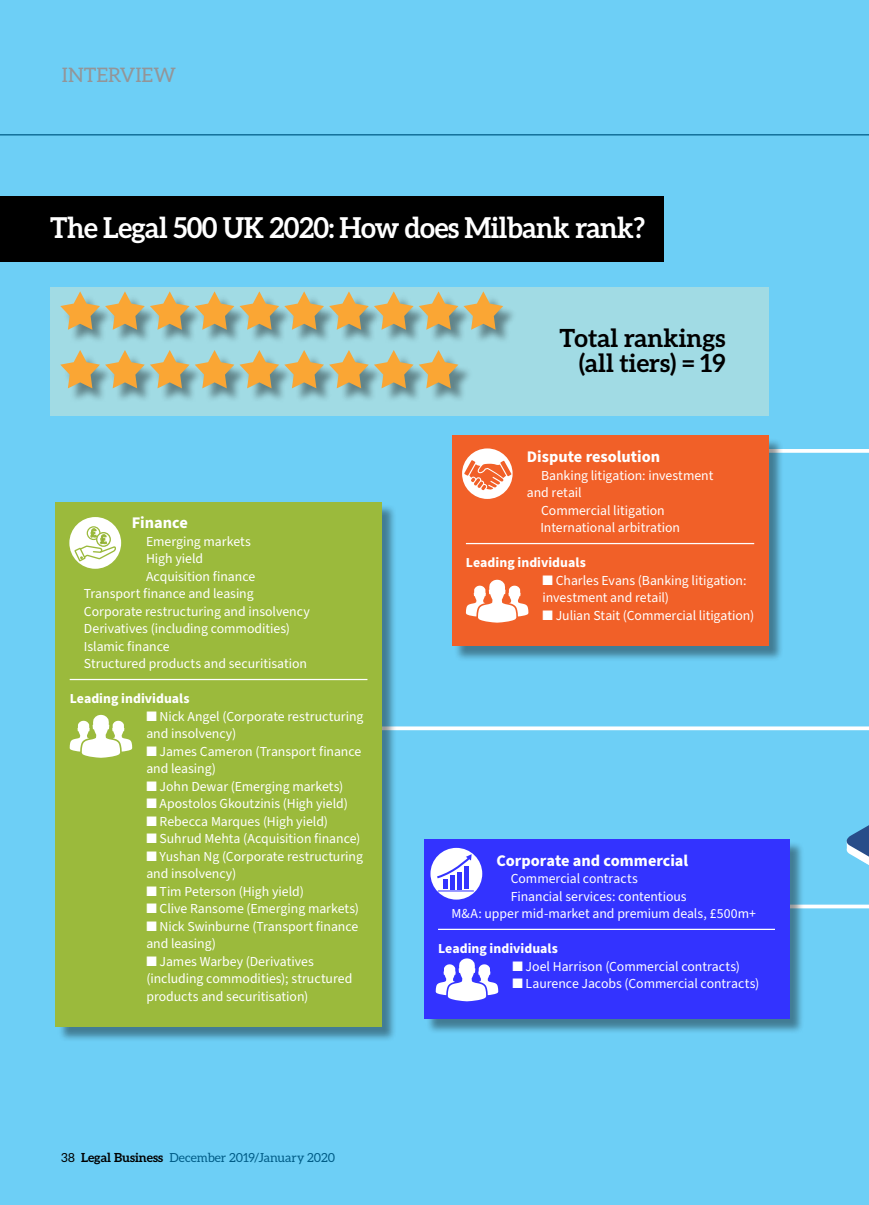
<style>
.page{position:relative;width:869px;height:1205px;background:#fff}
.page>*{position:absolute;margin:0;border:0;box-sizing:border-box;transform-origin:0 0}
.t1{font:700 28.75px "Aleo";letter-spacing:-.02em;color:#fff;scale:.96 1}
.t2{font:700 25px/25px "Aleo";color:#000;text-align:right}
.t3{font:20px "Aleo";color:#939598}
.t4{font:700 16.25px "Source Sans Pro";color:#fff}
.t5{font:13.75px/17.5px "Source Sans Pro";letter-spacing:-.005em;color:#fff}
.t6{font:700 13.75px "Source Sans Pro";color:#fff}
.t7{font:12.5px "Aleo";color:#005c87}
.s1{color:#000}
.s2{font-weight:700;color:#000}
</style>
<div class="page">
<div style="left:0;top:0;width:868px;height:1205px;background:#6dcff6"></div>
<svg style="left:397px;top:726px;width:471px;height:4px"></svg>
<svg style="left:804px;top:904px;width:64px;height:4px"></svg>
<svg style="left:860px;top:558px;width:8px;height:158px"></svg>
<svg style="left:846px;top:755px;width:22px;height:148px;background:#6cc2e9"></svg>
<hr style="left:0;top:134px;width:868px;height:1px;background:#005c87">
<div style="left:50px;top:287px;width:718px;height:128px;background:#a1dbe4"></div>
<div style="left:0;top:196px;width:663px;height:65px;background:#000"></div>
<div style="left:63px;top:295px;width:454px;height:49px;background:#000;opacity:.4"></div>
<svg style="left:60px;top:291px;width:129px;height:39px"></svg>
<svg style="left:195px;top:291px;width:173px;height:39px"></svg>
<svg style="left:374px;top:291px;width:129px;height:39px"></svg>
<div style="left:63px;top:353px;width:410px;height:50px;background:#000;opacity:.4"></div>
<svg style="left:60px;top:350px;width:129px;height:38px"></svg>
<svg style="left:195px;top:350px;width:173px;height:38px"></svg>
<svg style="left:374px;top:350px;width:84px;height:38px"></svg>
<div style="left:425px;top:841px;width:379px;height:193px;background:#000;opacity:.4"></div>
<div style="left:423px;top:839px;width:365px;height:180px;background:#33f"></div>
<hr style="left:438px;top:929px;width:336px;height:1px;background:#fff">
<div style="left:430px;top:848px;width:52px;height:51px;background:#fff;border-radius:50%"></div>
<hr style="left:450px;top:875px;width:4px;height:14px;background:#33f">
<div style="left:442px;top:880px;width:5px;height:9px;background:#33f"></div>
<hr style="left:457px;top:872px;width:4px;height:17px;background:#33f">
<div style="left:464px;top:866px;width:5px;height:23px;background:#33f"></div>
<svg style="left:437px;top:854px;width:34px;height:24px"></svg>
<hr style="left:437px;top:890px;width:36px;height:1px;background:#33f">
<svg style="left:435px;top:958px;width:63px;height:43px"></svg>
<div style="left:57px;top:504px;width:340px;height:538px;background:#000;opacity:.4"></div>
<div style="left:55px;top:502px;width:326px;height:524px;background:#9bba3c"></div>
<hr style="left:70px;top:679px;width:297px;height:1px;background:#fff">
<div style="left:69px;top:517px;width:52px;height:52px;background:#fff;border-radius:50%"></div>
<svg style="left:73px;top:525px;width:44px;height:37px"></svg>
<svg style="left:70px;top:715px;width:62px;height:43px"></svg>
<svg style="left:783px;top:449px;width:85px;height:4px"></svg>
<div style="left:453px;top:438px;width:330px;height:223px;background:#000;opacity:.4"></div>
<div style="left:451px;top:436px;width:317px;height:210px;background:#f16028"></div>
<hr style="left:465px;top:543px;width:288px;height:1px;background:#fff">
<div style="left:462px;top:448px;width:50px;height:51px;background:#fff;border-radius:50%"></div>
<svg style="left:464px;top:460px;width:47px;height:30px"></svg>
<svg style="left:465px;top:580px;width:63px;height:43px"></svg>
<h3 class="t3" style="left:62px;top:64px;width:115px">INTERVIEW</h3>
<h1 class="t1" style="left:50px;top:211px;width:621px">The Legal 500 UK 2020: How does Milbank rank?</h1>
<p class="t4" style="left:132px;top:512px;width:58px">Finance</p>
<p class="t5" style="left:146px;top:533px;width:106px">Emerging markets<br>High yield</p>
<p class="t5" style="left:132px;top:568px;width:125px">▪ Acquisition finance</p>
<p class="t5" style="left:70px;top:585px;width:185px">▪ Transport finance and leasing</p>
<p class="t5" style="left:70px;top:603px;width:241px">• Corporate restructuring and insolvency</p>
<p class="t5" style="left:70px;top:620px;width:222px">• Derivatives (including commodities)</p>
<p class="t5" style="left:70px;top:638px;width:101px">• Islamic finance</p>
<p class="t5" style="left:70px;top:655px;width:239px">• Structured products and securitisation</p>
<p class="t6" style="left:70px;top:689px;width:121px">Leading individuals</p>
<p class="t5" style="left:146px;top:708px;width:218px">■ Nick Angel (Corporate restructuring and insolvency)</p>
<p class="t5" style="left:146px;top:743px;width:216px">■ James Cameron (Transport finance and leasing)</p>
<p class="t5" style="left:146px;top:778px;width:198px">■ John Dewar (Emerging markets)</p>
<p class="t5" style="left:146px;top:795px;width:203px">■ Apostolos Gkoutzinis (High yield)</p>
<p class="t5" style="left:146px;top:813px;width:183px">■ Rebecca Marques (High yield)</p>
<p class="t5" style="left:146px;top:830px;width:215px">■ Suhrud Mehta (Acquisition finance)</p>
<p class="t5" style="left:146px;top:848px;width:218px">■ Yushan Ng (Corporate restructuring and insolvency)</p>
<p class="t5" style="left:146px;top:883px;width:159px">■ Tim Peterson (High yield)</p>
<p class="t5" style="left:146px;top:900px;width:214px">■ Clive Ransome (Emerging markets)</p>
<p class="t5" style="left:146px;top:918px;width:213px">■ Nick Swinburne (Transport finance and leasing)</p>
<p class="t5" style="left:146px;top:953px;width:207px">■ James Warbey (Derivatives (including commodities); structured products and securitisation)</p>
<p class="t7" style="left:61px;top:1150px;width:275px"><span class="s1">38</span> <span class="s2">Legal Business</span> December 2019/January 2020</p>
<h2 class="t2" style="left:559px;top:325px;width:167px">Total rankings (all tiers) = 19</h2>
<p class="t4" style="left:526px;top:446px;width:135px">Dispute resolution</p>
<p class="t5" style="left:541px;top:467px;width:174px">Banking litigation: investment</p>
<p class="t5" style="left:526px;top:484px;width:56px">and retail</p>
<p class="t5" style="left:541px;top:502px;width:125px">Commercial litigation</p>
<p class="t5" style="left:540px;top:519px;width:141px">International arbitration</p>
<p class="t6" style="left:465px;top:553px;width:121px">Leading individuals</p>
<p class="t5" style="left:542px;top:572px;width:205px">■ Charles Evans (Banking litigation: investment and retail)</p>
<p class="t5" style="left:542px;top:607px;width:213px">■ Julian Stait (Commercial litigation)</p>
<p class="t4" style="left:496px;top:849px;width:193px">Corporate and commercial</p>
<p class="t5" style="left:496px;top:870px;width:143px">• Commercial contracts</p>
<p class="t5" style="left:510px;top:888px;width:177px">Financial services: contentious</p>
<p class="t5" style="left:451px;top:905px;width:306px">M&amp;A: upper mid-market and premium deals, £500m+</p>
<p class="t6" style="left:438px;top:939px;width:121px">Leading individuals</p>
<p class="t5" style="left:512px;top:958px;width:229px">■ Joel Harrison (Commercial contracts)</p>
<p class="t5" style="left:512px;top:975px;width:248px">■ Laurence Jacobs (Commercial contracts)</p>
</div>
